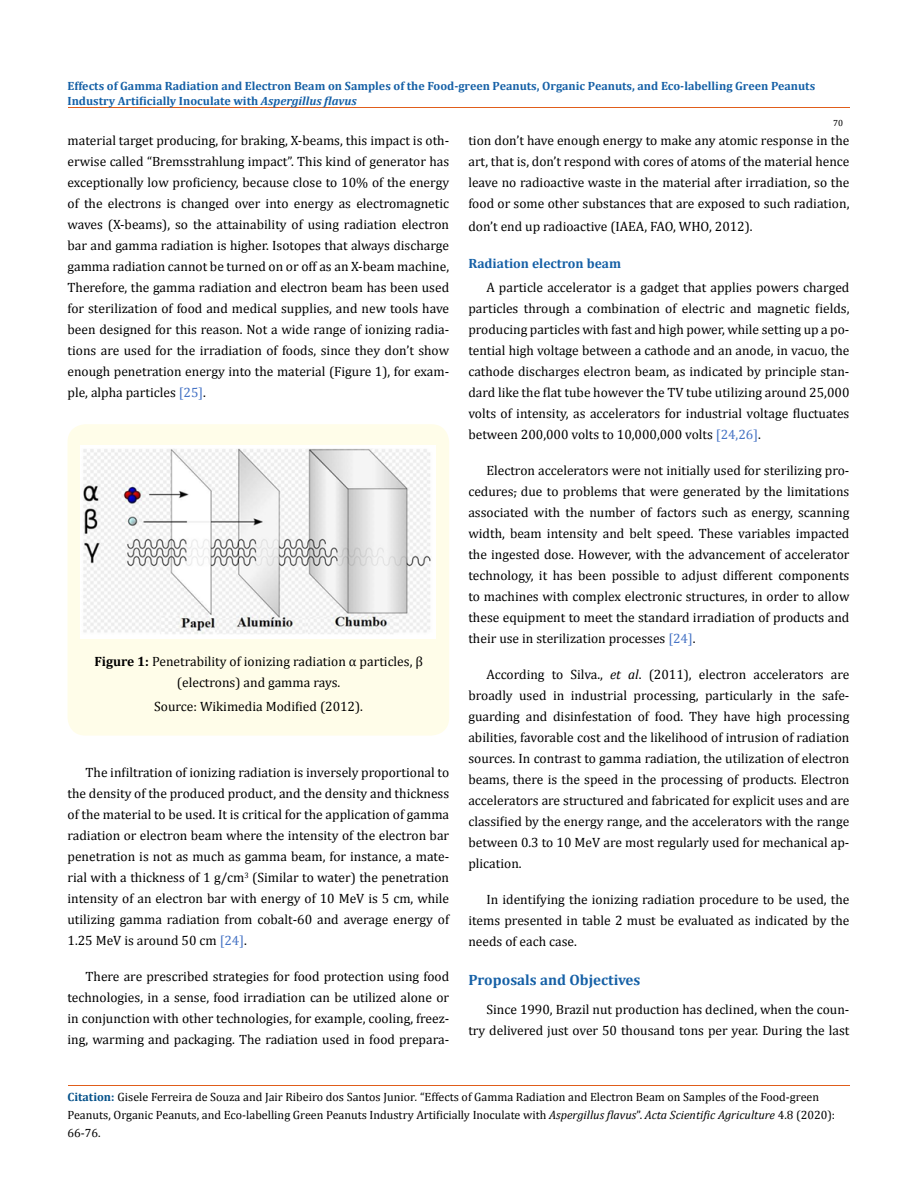
<style>
.page{position:relative;width:917px;height:1188px;background:#fff}
.page>*{position:absolute;margin:0;border:0;box-sizing:border-box;transform-origin:0 0}
.t1{font:700 15px "Cambria";color:#1560a6}
.t2{font:13.5px/21px "Cambria";color:#000;text-align:justify}
.t3{font:700 13.5px "Cambria";color:#1560a6}
.t4{font:12px/18px "Cambria";color:#000}
.t5{font:700 12px/15px "Cambria";color:#1560a6}
.t6{font:9px "Cambria";color:#000}
.s1{font-style:italic}
.s2{color:#4472c4}
.s3{font-weight:700}
.s4{font-weight:700;color:#035089}
</style>
<div class="page">
<div style="left:68px;top:424px;width:381px;height:312px;background:#fffde9;border-radius:18px"></div>
<img style="left:81px;top:446px;width:354px;height:192px">
<hr style="left:68px;top:108px;width:781px;height:1px;background:#e05d1a">
<hr style="left:68px;top:1086px;width:781px;height:1px;background:#e05d1a">
<p class="t5" style="left:68px;top:78px;width:749px">Effects of Gamma Radiation and Electron Beam on Samples of the Food-green Peanuts, Organic Peanuts, and Eco-labelling Green Peanuts<br>Industry Artificially Inoculate with <span class="s1">Aspergillus flavus</span></p>
<p class="t6" style="left:833px;top:118px;width:11px">70</p>
<p class="t2" style="left:68px;top:130px;width:383px">material target producing, for braking, X-beams, this impact is oth&shy;erwise called “Bremsstrahlung impact”. This kind of generator has exceptionally low proficiency, because close to 10% of the energy of the electrons is changed over into energy as electromagnetic waves (X-beams), so the attainability of using radiation electron bar and gamma radiation is higher. Isotopes that always discharge gamma radiation cannot be turned on or off as an X-beam machine, Therefore, the gamma radiation and electron beam has been used for sterilization of food and medical supplies, and new tools have been designed for this reason. Not a wide range of ionizing radia&shy;tions are used for the irradiation of foods, since they don’t show enough penetration energy into the material (Figure 1), for exam&shy;ple, alpha particles <span class="s2">[25]</span>.</p>
<p class="t2" style="left:468px;top:130px;width:382px">tion don’t have enough energy to make any atomic response in the art, that is, don’t respond with cores of atoms of the material hence leave no radioactive waste in the material after irradiation, so the food or some other substances that are exposed to such radiation,</p>
<p class="t2" style="left:468px;top:216px;width:286px">don’t end up radioactive (IAEA, FAO, WHO, 2012).</p>
<p class="t3" style="left:468px;top:254px;width:154px">Radiation electron beam</p>
<p class="t2" style="left:468px;top:277px;width:382px;text-indent:18px">A particle accelerator is a gadget that applies powers charged particles through a combination of electric and magnetic fields, producing particles with fast and high power, while setting up a po&shy;tential high voltage between a cathode and an anode, in vacuo, the cathode discharges electron beam, as indicated by principle stan&shy;dard like the flat tube however the TV tube utilizing around 25,000 volts of intensity, as accelerators for industrial voltage fluctuates between 200,000 volts to 10,000,000 volts <span class="s2">[24,26]</span>.</p>
<p class="t2" style="left:468px;top:460px;width:382px;text-indent:18px">Electron accelerators were not initially used for sterilizing pro&shy;cedures, due to problems that were generated by the limitations associated with the number of factors such as energy, scanning width, beam intensity and belt speed. These variables impacted the ingested dose. However, with the advancement of accelerator technology, it has been possible to adjust different components to machines with complex electronic structures, in order to allow these equipment to meet the standard irradiation of products and their use in sterilization processes <span class="s2">[24]</span>.</p>
<p class="t2" style="left:468px;top:664px;width:382px;text-indent:18px">According to Silva., <span class="s1">et al</span>. (2011), electron accelerators are broadly used in industrial processing, particularly in the safe&shy;guarding and disinfestation of food. They have high processing abilities, favorable cost and the likelihood of intrusion of radiation sources. In contrast to gamma radiation, the utilization of electron beams, there is the speed in the processing of products. Electron accelerators are structured and fabricated for explicit uses and are classified by the energy range, and the accelerators with the range between 0.3 to 10 MeV are most regularly used for mechanical ap&shy;plication.</p>
<p class="t2" style="left:468px;top:889px;width:382px;text-indent:18px">In identifying the ionizing radiation procedure to be used, the items presented in table 2 must be evaluated as indicated by the needs of each case.</p>
<p class="t1" style="left:468px;top:970px;width:174px">Proposals and Objectives</p>
<p class="t2" style="left:468px;top:999px;width:382px;text-align:right">Since 1990, Brazil nut production has declined, when the coun&shy;try delivered just over 50 thousand tons per year. During the last</p>
<p class="t2" style="left:94px;top:651px;width:330px;text-align:center"><span class="s3">Figure 1:</span> Penetrability of ionizing radiation α particles, β (electrons) and gamma rays.</p>
<p class="t2" style="left:154px;top:696px;width:210px">Source: Wikimedia Modified (2012).</p>
<p class="t2" style="left:67px;top:762px;width:383px;text-indent:18px">The infiltration of ionizing radiation is inversely proportional to the density of the produced product, and the density and thickness of the material to be used. It is critical for the application of gamma radiation or electron beam where the intensity of the electron bar penetration is not as much as gamma beam, for instance, a mate&shy;rial with a thickness of 1 g/cm<sup>3</sup> (Similar to water) the penetration intensity of an electron bar with energy of 10 MeV is 5 cm, while utilizing gamma radiation from cobalt-60 and average energy of 1.25 MeV is around 50 cm <span class="s2">[24]</span>.</p>
<p class="t2" style="left:67px;top:966px;width:383px;text-indent:18px">There are prescribed strategies for food protection using food technologies, in a sense, food irradiation can be utilized alone or in conjunction with other technologies, for example, cooling, freez&shy;ing, warming and packaging. The radiation used in food prepara-</p>
<p class="t4" style="left:68px;top:1088px;width:769px"><span class="s4">Citation:</span> Gisele Ferreira de Souza and Jair Ribeiro dos Santos Junior<span class="s1">.</span> “Effects of Gamma Radiation and Electron Beam on Samples of the Food-green<br>Peanuts, Organic Peanuts, and Eco-labelling Green Peanuts Industry Artificially Inoculate with <span class="s1">Aspergillus flavus</span>”. <span class="s1">Acta Scientific Agriculture</span> 4.8 (2020):<br>66-76.</p>
</div>
